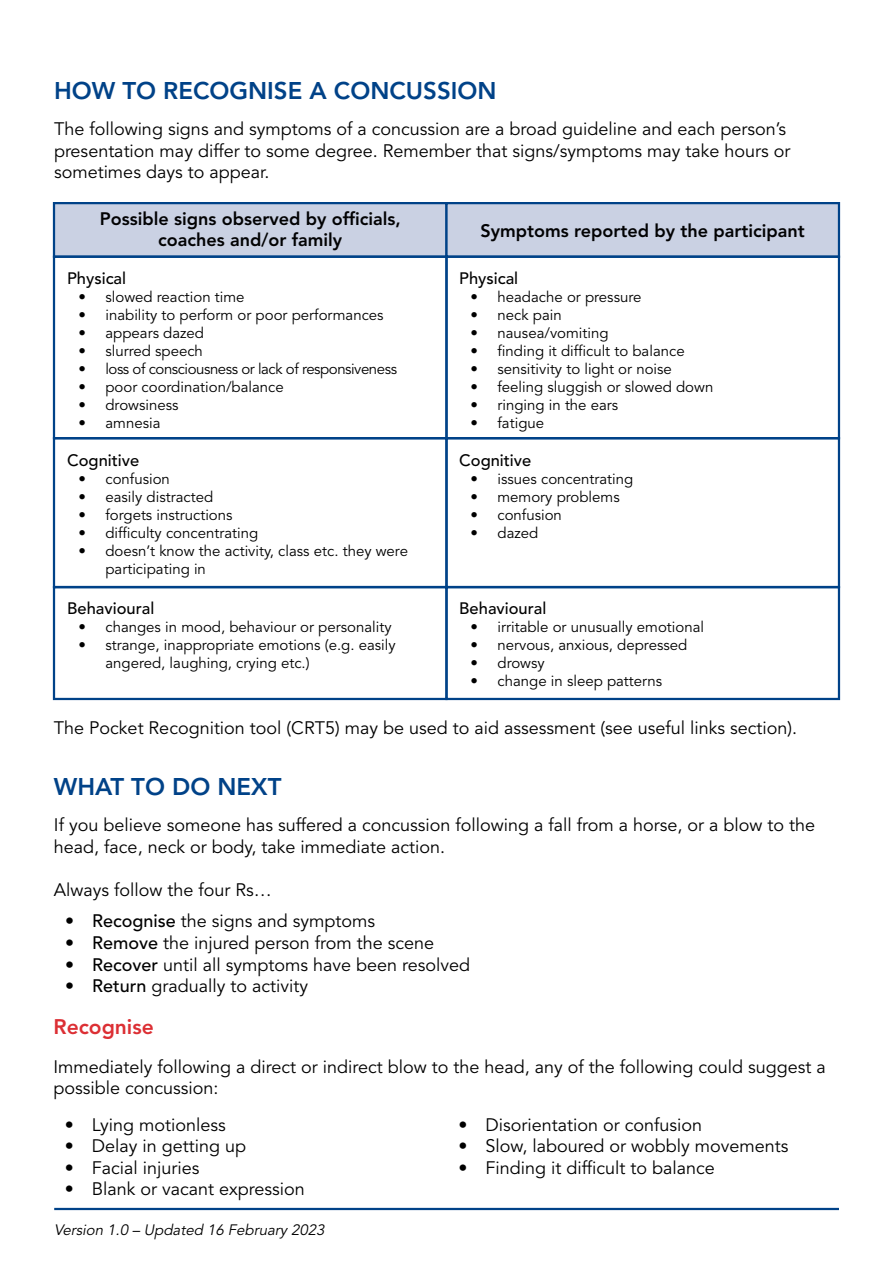
<style>
.page{position:relative;width:893px;height:1263px;background:#fff}
.page>*{position:absolute;margin:0;border:0;box-sizing:border-box;transform-origin:0 0}
.t1{font:800 24px "Avenir";color:#004288}
.t2{font:800 21px "Avenir";color:#dc2f34}
.t3{font:18px/21.6px "Avenir LT Std";color:#000}
.t4{font:800 18px/21.6px "Avenir";color:#020203;text-align:center}
.t5{font:500 16.5px "Avenir LT Std";color:#000}
.t6{font:15px/18px "Avenir LT Std";color:#000}
.t7{font:15px "Avenir LT Std";letter-spacing:-.03em;color:#000}
.t8{font:italic 15px "Avenir LT Std";color:#000}
.s1{font-weight:500}
</style>
<div class="page">
<hr style="left:54px;top:1208px;width:785px;height:2px;background:#004288">
<div style="left:53px;top:202px;width:395px;height:56px;background:#cad1e3;border:2px solid #004288"></div>
<div style="left:445px;top:202px;width:395px;height:56px;background:#cad1e3;border:2px solid #004288"></div>
<div style="left:53px;top:256px;width:395px;height:183px;border:2px solid #004288"></div>
<div style="left:445px;top:256px;width:395px;height:183px;border:2px solid #004288"></div>
<div style="left:53px;top:437px;width:395px;height:151px;border:2px solid #004288"></div>
<div style="left:445px;top:437px;width:395px;height:151px;border:2px solid #004288"></div>
<div style="left:53px;top:586px;width:395px;height:114px;border:2px solid #004288"></div>
<div style="left:445px;top:586px;width:395px;height:114px;border:2px solid #004288"></div>
<h1 class="t1" style="left:54px;top:76px;width:444px">HOW TO RECOGNISE A CONCUSSION</h1>
<p class="t3" style="left:54px;top:119px;width:738px">The following signs and symptoms of a concussion are a broad guideline and each person’s presentation may differ to some degree. Remember that signs/symptoms may take hours or sometimes days to appear.</p>
<p class="t4" style="left:100px;top:208px;width:303px">Possible signs observed by officials, coaches and/or family</p>
<p class="t4" style="left:481px;top:220px;width:326px">Symptoms reported by the participant</p>
<p class="t5" style="left:67px;top:269px;width:60px">Physical</p>
<p class="t6" style="left:78px;top:288px;width:168px">• slowed reaction time</p>
<p class="t6" style="left:78px;top:306px;width:307px">• inability to perform or poor performances</p>
<p class="t6" style="left:78px;top:324px;width:127px">• appears dazed</p>
<p class="t6" style="left:78px;top:342px;width:126px">• slurred speech</p>
<p class="t7" style="left:78px;top:360px;width:320px">• loss of consciousness or lack of responsiveness</p>
<p class="t6" style="left:78px;top:378px;width:207px">• poor coordination/balance</p>
<p class="t6" style="left:78px;top:396px;width:102px">• drowsiness</p>
<p class="t6" style="left:78px;top:414px;width:84px">• amnesia</p>
<p class="t5" style="left:67px;top:450px;width:74px">Cognitive</p>
<p class="t6" style="left:78px;top:470px;width:93px">• confusion</p>
<p class="t6" style="left:78px;top:488px;width:136px">• easily distracted</p>
<p class="t6" style="left:78px;top:506px;width:156px">• forgets instructions</p>
<p class="t6" style="left:78px;top:524px;width:181px">• difficulty concentrating</p>
<p class="t6" style="left:105px;top:542px;width:304px;text-indent:-27px">• doesn’t know the activity, class etc. they were participating in</p>
<p class="t5" style="left:459px;top:269px;width:60px">Physical</p>
<p class="t6" style="left:470px;top:288px;width:172px">• headache or pressure</p>
<p class="t6" style="left:470px;top:306px;width:93px">• neck pain</p>
<p class="t6" style="left:470px;top:324px;width:140px">• nausea/vomiting</p>
<p class="t6" style="left:470px;top:342px;width:216px">• finding it difficult to balance</p>
<p class="t6" style="left:470px;top:360px;width:203px">• sensitivity to light or noise</p>
<p class="t6" style="left:470px;top:378px;width:244px">• feeling sluggish or slowed down</p>
<p class="t6" style="left:470px;top:396px;width:149px">• ringing in the ears</p>
<p class="t6" style="left:470px;top:414px;width:75px">• fatigue</p>
<p class="t5" style="left:459px;top:450px;width:74px">Cognitive</p>
<p class="t6" style="left:470px;top:470px;width:164px">• issues concentrating</p>
<p class="t6" style="left:470px;top:488px;width:151px">• memory problems</p>
<p class="t6" style="left:470px;top:506px;width:93px">• confusion</p>
<p class="t6" style="left:470px;top:524px;width:69px">• dazed</p>
<p class="t5" style="left:459px;top:599px;width:89px">Behavioural</p>
<p class="t6" style="left:470px;top:619px;width:235px">• irritable or unusually emotional</p>
<p class="t6" style="left:470px;top:637px;width:218px">• nervous, anxious, depressed</p>
<p class="t6" style="left:470px;top:655px;width:76px">• drowsy</p>
<p class="t6" style="left:470px;top:673px;width:193px">• change in sleep patterns</p>
<p class="t3" style="left:54px;top:717px;width:745px">The Pocket Recognition tool (CRT5) may be used to aid assessment (see useful links section).</p>
<h1 class="t1" style="left:54px;top:772px;width:229px">WHAT TO DO NEXT</h1>
<p class="t3" style="left:54px;top:815px;width:763px">If you believe someone has suffered a concussion following a fall from a horse, or a blow to the head, face, neck or body, take immediate action.</p>
<p class="t3" style="left:54px;top:879px;width:219px">Always follow the four Rs…</p>
<p class="t3" style="left:65px;top:911px;width:312px"><span class="s1">• Recognise</span> the signs and symptoms</p>
<p class="t3" style="left:65px;top:932px;width:371px"><span class="s1">• Remove</span> the injured person from the scene</p>
<p class="t3" style="left:65px;top:954px;width:407px"><span class="s1">• Recover</span> until all symptoms have been resolved</p>
<p class="t3" style="left:65px;top:976px;width:244px"><span class="s1">• Return</span> gradually to activity</p>
<p class="t2" style="left:53px;top:1014px;width:102px">Recognise</p>
<p class="t3" style="left:53px;top:1056px;width:774px">Immediately following a direct or indirect blow to the head, any of the following could suggest a possible concussion:</p>
<p class="t3" style="left:65px;top:1114px;width:162px">• Lying motionless</p>
<p class="t3" style="left:65px;top:1136px;width:183px">• Delay in getting up</p>
<p class="t3" style="left:65px;top:1157px;width:136px">• Facial injuries</p>
<p class="t3" style="left:65px;top:1179px;width:242px">• Blank or vacant expression</p>
<p class="t5" style="left:67px;top:599px;width:89px">Behavioural</p>
<p class="t6" style="left:78px;top:619px;width:315px">• changes in mood, behaviour or personality</p>
<p class="t6" style="left:105px;top:637px;width:292px;text-indent:-27px">• strange, inappropriate emotions (e.g. easily angered, laughing, crying etc.)</p>
<p class="t3" style="left:458px;top:1114px;width:245px">• Disorientation or confusion</p>
<p class="t3" style="left:458px;top:1136px;width:332px">• Slow, laboured or wobbly movements</p>
<p class="t3" style="left:458px;top:1157px;width:258px">• Finding it difficult to balance</p>
<p class="t8" style="left:54px;top:1221px;width:275px">Version 1.0 – Updated 16 February 2023</p>
</div>
